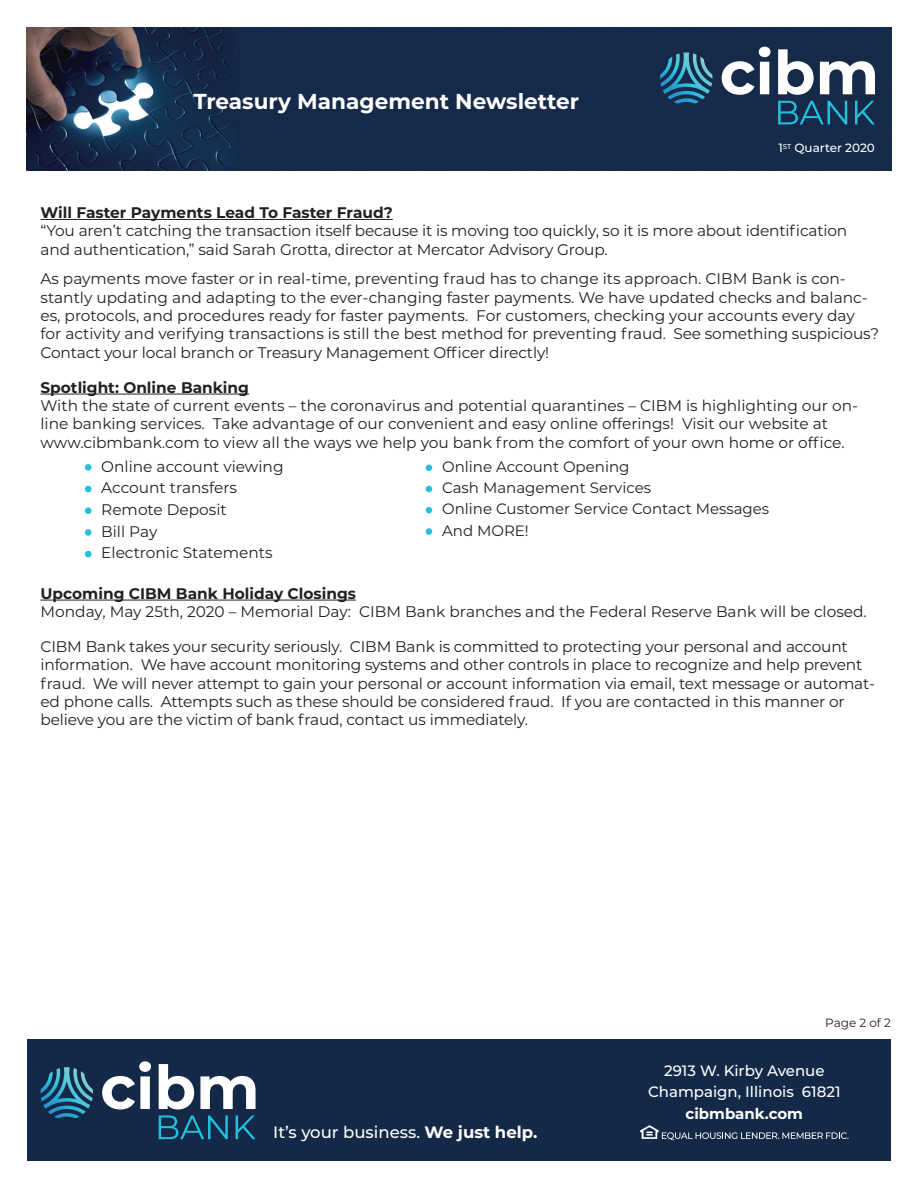
<style>
.page{position:relative;width:918px;height:1188px;background:#fff}
.page>*{position:absolute;margin:0;border:0;box-sizing:border-box;transform-origin:0 0}
.bank_listing{font:700 21.6px "Montserrat";color:#fff}
.t1{font:500 16.5px "Montserrat";color:#fff}
.t2{font:15.3px/18.5px "Montserrat";letter-spacing:-.01em;color:#231f20}
.t3{font:700 15.3px "Montserrat";color:#231f20}
.t4{font:15px "Montserrat";color:#231f20}
.bank_listing-2{font:500 15px "Montserrat";color:#fff}
.bank_listing-3{font:700 15px "Montserrat";color:#fff}
.bank_listing-4{font:500 12px "Montserrat";color:#fff}
.t5{font:12px "Montserrat";color:#231f20}
.s1{font-weight:900;color:#22bfde}
.s2{font-weight:700}
</style>
<div class="page">
<hr style="left:40px;top:219px;width:353px;height:1px;background:#231f20">
<hr style="left:40px;top:394px;width:209px;height:1px;background:#231f20">
<hr style="left:40px;top:600px;width:316px;height:1px;background:#231f20">
<img style="left:27px;top:27px;width:864px;height:144px">
<svg style="left:722px;top:47px;width:49px;height:48px"></svg>
<svg style="left:778px;top:49px;width:36px;height:46px"></svg>
<svg style="left:820px;top:61px;width:55px;height:33px"></svg>
<svg style="left:660px;top:53px;width:53px;height:51px;background:#27607f"></svg>
<svg style="left:778px;top:101px;width:69px;height:23px;background:#195776"></svg>
<svg style="left:855px;top:101px;width:20px;height:23px"></svg>
<div style="left:27px;top:1040px;width:864px;height:121px;background:#142847"></div>
<svg style="left:640px;top:1125px;width:209px;height:15px"></svg>
<svg style="left:102px;top:1061px;width:49px;height:49px"></svg>
<svg style="left:40px;top:1067px;width:53px;height:51px"></svg>
<svg style="left:159px;top:1064px;width:97px;height:75px"></svg>
<p class="bank_listing" style="left:193px;top:86px;width:387px">Treasury Management Newsletter</p>
<p class="bank_listing-4" style="left:779px;top:139px;width:98px">1<sup>ST</sup> Quarter 2020</p>
<p class="t3" style="left:40px;top:201px;width:354px">Will Faster Payments Lead To Faster Fraud?</p>
<p class="t2" style="left:40px;top:221px;width:808px">“You aren’t catching the transaction itself because it is moving too quickly, so it is more about identification and authentication,” said Sarah Grotta, director at Mercator Advisory Group.</p>
<p class="t2" style="left:40px;top:269px;width:840px">As payments move faster or in real-time, preventing fraud has to change its approach. CIBM Bank is con&shy;stantly updating and adapting to the ever-changing faster payments. We have updated checks and balanc&shy;es, protocols, and procedures ready for faster payments. For customers, checking your accounts every day for activity and verifying transactions is still the best method for preventing fraud. See something suspicious?<br>Contact your local branch or Treasury Management Officer directly!</p>
<p class="t3" style="left:40px;top:376px;width:210px">Spotlight: Online Banking</p>
<p class="t2" style="left:40px;top:396px;width:819px">With the state of current events – the coronavirus and potential quarantines – CIBM is highlighting our on&shy;line banking services. Take advantage of our convenient and easy online offerings! Visit our website at www.cibmbank.com to view all the ways we help you bank from the comfort of your own home or office.</p>
<p class="t2" style="left:85px;top:457px;width:200px"><span class="s1">•</span> Online account viewing</p>
<p class="t2" style="left:85px;top:478px;width:154px"><span class="s1">•</span> Account transfers</p>
<p class="t2" style="left:85px;top:500px;width:143px"><span class="s1">•</span> Remote Deposit</p>
<p class="t2" style="left:85px;top:522px;width:74px"><span class="s1">•</span> Bill Pay</p>
<p class="t2" style="left:85px;top:543px;width:189px"><span class="s1">•</span> Electronic Statements</p>
<p class="t2" style="left:40px;top:583px;width:828px"><span class="s2">Upcoming CIBM Bank Holiday Closings<br></span>Monday, May 25th, 2020 – Memorial Day: CIBM Bank branches and the Federal Reserve Bank will be closed.</p>
<p class="t2" style="left:40px;top:636px;width:836px">CIBM Bank takes your security seriously. CIBM Bank is committed to protecting your personal and account information. We have account monitoring systems and other controls in place to recognize and help prevent fraud. We will never attempt to gain your personal or account information via email, text message or automat&shy;ed phone calls. Attempts such as these should be considered fraud. If you are contacted in this manner or believe you are the victim of bank fraud, contact us immediately.</p>
<p class="t4" style="left:426px;top:456px;width:205px"><span class="s1">•</span> Online Account Opening</p>
<p class="t4" style="left:426px;top:478px;width:227px"><span class="s1">•</span> Cash Management Services</p>
<p class="t4" style="left:426px;top:499px;width:345px"><span class="s1">•</span> Online Customer Service Contact Messages</p>
<p class="t4" style="left:426px;top:520px;width:104px"><span class="s1">•</span> And MORE!</p>
<p class="t5" style="left:825px;top:1014px;width:67px">Page 2 of 2</p>
<p class="t1" style="left:273px;top:1121px;width:266px">It’s your business. <span class="s2">We just help.</span></p>
<p class="bank_listing-2" style="left:664px;top:1060px;width:162px">2913 W. Kirby Avenue</p>
<p class="bank_listing-2" style="left:648px;top:1082px;width:194px">Champaign, Illinois 61821</p>
<p class="bank_listing-3" style="left:686px;top:1102px;width:119px">cibmbank.com</p>
</div>
